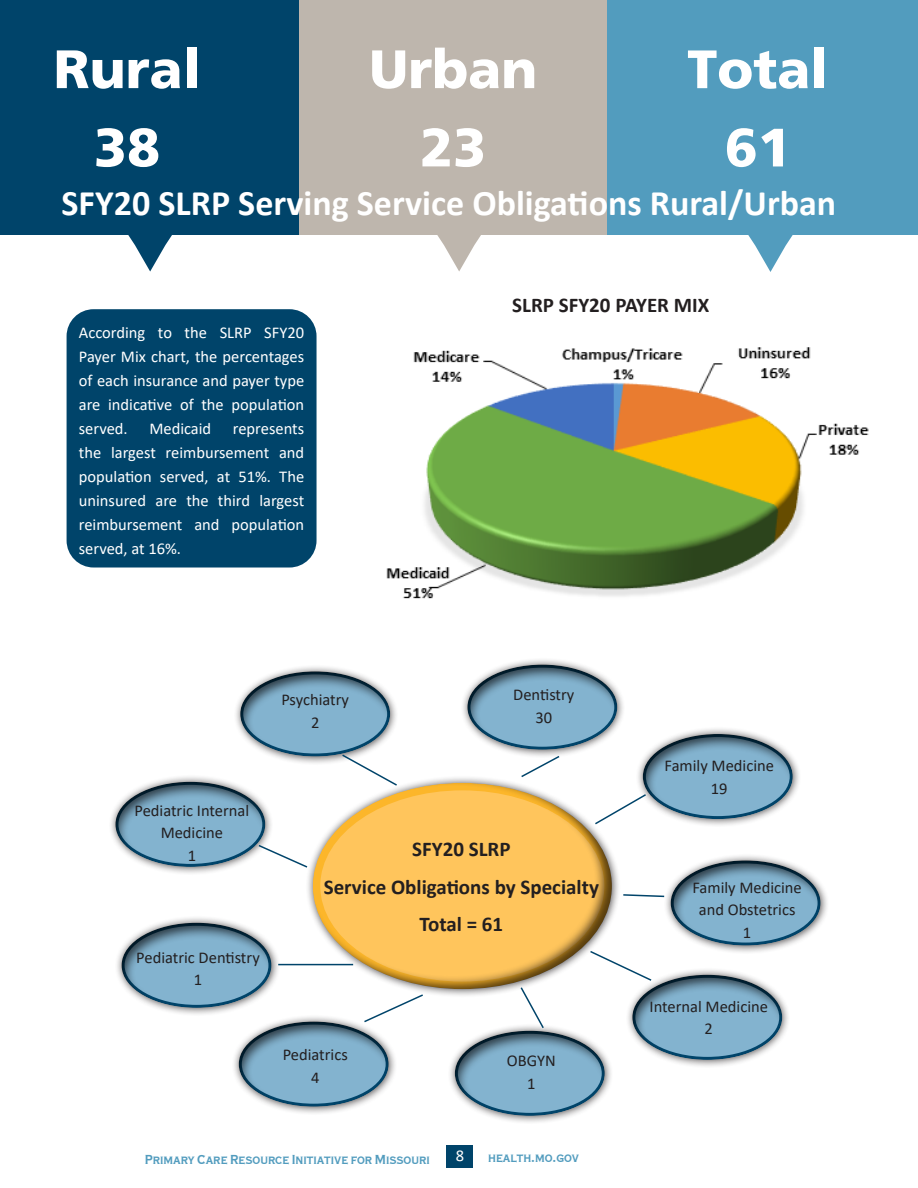
<style>
.page{position:relative;width:918px;height:1188px;background:#fff}
.page>*{position:absolute;margin:0;border:0;box-sizing:border-box;transform-origin:0 0}
.t1{font:900 54px "Frutiger";color:#fff}
.t2{font:700 36px "Calibri";color:#fff}
.t3{font:700 21px "Calibri";color:#231f20}
.t4{font:16.5px/24px "Calibri";color:#fff;text-align:justify}
.t5{font:16.5px "Calibri";color:#231f20}
.t6{font:700 condensed 13.5px "Copperplate T";color:#529cbe}
</style>
<div class="page">
<div style="left:447px;top:1145px;width:26px;height:23px;background:#00446a"></div>
<img style="left:386px;top:347px;width:483px;height:252px">
<div style="left:0;top:0;width:299px;height:235px;background:#00446a"></div>
<div style="left:299px;top:0;width:309px;height:235px;background:#beb6ad"></div>
<div style="left:608px;top:0;width:310px;height:235px;background:#529cbe"></div>
<div style="left:67px;top:309px;width:250px;height:259px;background:#00446a;border-radius:27px"></div>
<svg style="left:128px;top:235px;width:44px;height:37px"></svg>
<svg style="left:437px;top:235px;width:44px;height:37px"></svg>
<svg style="left:748px;top:235px;width:45px;height:37px"></svg>
<div style="left:305px;top:775px;width:316px;height:223px;background:#231f20;opacity:.75"></div>
<div style="left:310px;top:780px;width:303px;height:210px;background:#231f20;opacity:.75"></div>
<div style="left:233px;top:664px;width:165px;height:101px;background:#231f20;opacity:.75"></div>
<div style="left:239px;top:670px;width:153px;height:87px;background:#231f20;opacity:.75"></div>
<div style="left:460px;top:657px;width:166px;height:102px;background:#231f20;opacity:.75"></div>
<div style="left:467px;top:663px;width:153px;height:87px;background:#231f20;opacity:.75"></div>
<div style="left:636px;top:726px;width:165px;height:102px;background:#231f20;opacity:.75"></div>
<div style="left:642px;top:732px;width:153px;height:87px;background:#231f20;opacity:.75"></div>
<div style="left:664px;top:853px;width:165px;height:101px;background:#231f20;opacity:.75"></div>
<div style="left:670px;top:859px;width:153px;height:87px;background:#231f20;opacity:.75"></div>
<div style="left:625px;top:967px;width:166px;height:102px;background:#231f20;opacity:.75"></div>
<div style="left:631px;top:973px;width:153px;height:87px;background:#231f20;opacity:.75"></div>
<div style="left:448px;top:1023px;width:165px;height:102px;background:#231f20;opacity:.75"></div>
<div style="left:454px;top:1029px;width:153px;height:87px;background:#231f20;opacity:.75"></div>
<div style="left:232px;top:1014px;width:165px;height:102px;background:#231f20;opacity:.75"></div>
<div style="left:238px;top:1020px;width:153px;height:87px;background:#231f20;opacity:.75"></div>
<div style="left:115px;top:915px;width:165px;height:102px;background:#231f20;opacity:.75"></div>
<div style="left:121px;top:921px;width:153px;height:87px;background:#231f20;opacity:.75"></div>
<div style="left:108px;top:774px;width:166px;height:102px;background:#231f20;opacity:.75"></div>
<div style="left:115px;top:780px;width:153px;height:87px;background:#231f20;opacity:.75"></div>
<svg style="left:341px;top:753px;width:58px;height:34px"></svg>
<svg style="left:257px;top:844px;width:52px;height:25px"></svg>
<hr style="left:278px;top:964px;width:75px;height:1px;background:#00446a">
<svg style="left:363px;top:993px;width:62px;height:31px"></svg>
<svg style="left:589px;top:950px;width:64px;height:32px"></svg>
<svg style="left:593px;top:793px;width:55px;height:33px"></svg>
<svg style="left:520px;top:754px;width:41px;height:25px"></svg>
<svg style="left:519px;top:986px;width:26px;height:44px"></svg>
<svg style="left:623px;top:893px;width:43px;height:5px"></svg>
<p class="t1" style="left:54px;top:37px;width:149px">Rural</p>
<p class="t1" style="left:94px;top:115px;width:68px">38</p>
<p class="t1" style="left:369px;top:37px;width:170px">Urban</p>
<p class="t1" style="left:420px;top:115px;width:68px">23</p>
<p class="t1" style="left:687px;top:37px;width:143px">Total</p>
<p class="t1" style="left:725px;top:115px;width:68px">61</p>
<p class="t2" style="left:62px;top:178px;width:776px">SFY20 SLRP Serving Service Obligations Rural/Urban</p>
<p class="t4" style="left:79px;top:320px;width:227px">According to the SLRP SFY20<br>Payer Mix chart, the percentages of each insurance and payer type are indicative of the population served.</p>
<p class="t4" style="left:149px;top:416px;width:63px">Medicaid</p>
<p class="t4" style="left:79px;top:416px;width:227px;text-indent:154px">represents the largest reimbursement and population served, at 51%. The uninsured are the third largest reimbursement and population served, at 16%.</p>
<p class="t5" style="left:281px;top:688px;width:69px">Psychiatry</p>
<p class="t5" style="left:311px;top:711px;width:10px">2</p>
<p class="t3" style="left:512px;top:290px;width:199px">SLRP SFY20 PAYER MIX</p>
<p class="t5" style="left:513px;top:683px;width:63px">Dentistry</p>
<p class="t5" style="left:536px;top:706px;width:18px">30</p>
<p class="t5" style="left:665px;top:754px;width:111px">Family Medicine</p>
<p class="t5" style="left:711px;top:777px;width:18px">19</p>
<p class="t5" style="left:135px;top:799px;width:116px">Pediatric Internal</p>
<p class="t5" style="left:161px;top:821px;width:64px">Medicine</p>
<p class="t5" style="left:188px;top:844px;width:10px">1</p>
<p class="t3" style="left:412px;top:834px;width:100px">SFY20 SLRP</p>
<p class="t3" style="left:324px;top:872px;width:277px">Service Obligations by Specialty</p>
<p class="t3" style="left:420px;top:909px;width:85px">Total = 61</p>
<p class="t5" style="left:136px;top:946px;width:125px">Pediatric Dentistry</p>
<p class="t5" style="left:194px;top:968px;width:10px">1</p>
<p class="t5" style="left:283px;top:1043px;width:67px">Pediatrics</p>
<p class="t5" style="left:311px;top:1066px;width:10px">4</p>
<p class="t5" style="left:507px;top:1049px;width:50px">OBGYN</p>
<p class="t5" style="left:527px;top:1072px;width:10px">1</p>
<p class="t6" style="left:145px;top:1152px;width:287px">Primary Care Resource Initiative for Missouri</p>
<p class="t4" style="left:456px;top:1143px;width:10px">8</p>
<p class="t6" style="left:488px;top:1151px;width:92px">health.mo.gov</p>
<p class="t5" style="left:692px;top:876px;width:111px">Family Medicine</p>
<p class="t5" style="left:699px;top:899px;width:98px">and Obstetrics</p>
<p class="t5" style="left:743px;top:921px;width:10px">1</p>
<p class="t5" style="left:650px;top:995px;width:120px">Internal Medicine</p>
<p class="t5" style="left:705px;top:1017px;width:10px">2</p>
</div>
